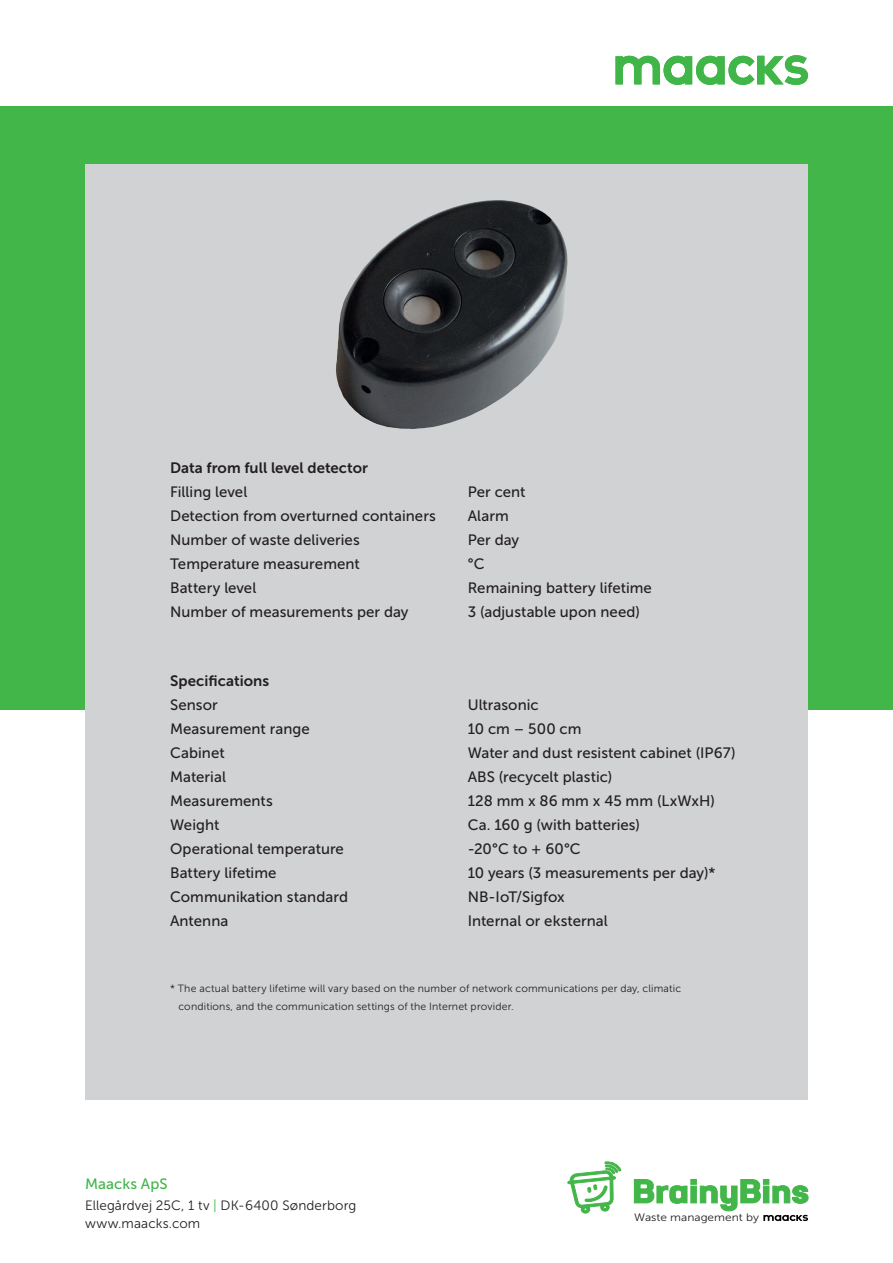
<style>
.page{position:relative;width:893px;height:1263px;background:#fff}
.page>*{position:absolute;margin:0;border:0;box-sizing:border-box;transform-origin:0 0}
.Body{font:15px "Museo Sans 500";letter-spacing:.005em;color:#231f20}
.Specifications_body{font:15px "Museo Sans 500";letter-spacing:.005em;color:#231f20}
.Specifications_headl{font:15px "Museo Sans 700";color:#231f20}
.Body_headline{font:15px "Museo Sans 700";letter-spacing:.005em;color:#231f20}
.Body-2{font:15px "Museo Sans 500";letter-spacing:.005em;color:#42b649}
.Body-3{font:13.5px "Museo Sans 300";letter-spacing:.01em;color:#231f20}
.t1{font:10.8px "Museo Sans 300";color:#231f20;scale:1.11 1}
.Body-4{font:10.5px/18px "Museo Sans 300";letter-spacing:.015em;color:#231f20}
.s1{color:#42b649}
</style>
<div class="page">
<div style="left:0;top:106px;width:893px;height:603px;background:#42b649"></div>
<svg style="left:615px;top:55px;width:193px;height:30px"></svg>
<div style="left:85px;top:164px;width:723px;height:936px;background:#d1d2d4"></div>
<svg style="left:568px;top:1162px;width:53px;height:51px"></svg>
<svg style="left:634px;top:1179px;width:174px;height:42px"></svg>
<img style="left:336px;top:200px;width:232px;height:229px">
<p class="Specifications_headl" style="left:170px;top:460px;width:199px">Data from full level detector</p>
<p class="Specifications_body" style="left:170px;top:484px;width:79px">Filling level</p>
<p class="Specifications_body" style="left:468px;top:484px;width:59px">Per cent</p>
<p class="Specifications_body" style="left:170px;top:508px;width:267px">Detection from overturned containers</p>
<p class="Specifications_body" style="left:468px;top:508px;width:42px">Alarm</p>
<p class="Specifications_body" style="left:170px;top:532px;width:191px">Number of waste deliveries</p>
<p class="Specifications_body" style="left:468px;top:532px;width:53px">Per day</p>
<p class="Specifications_body" style="left:170px;top:556px;width:191px">Temperature measurement</p>
<p class="Specifications_body" style="left:468px;top:556px;width:18px">°C</p>
<p class="Specifications_body" style="left:170px;top:580px;width:88px">Battery level</p>
<p class="Specifications_body" style="left:468px;top:580px;width:186px">Remaining battery lifetime</p>
<p class="Specifications_body" style="left:170px;top:604px;width:240px">Number of measurements per day</p>
<p class="Specifications_body" style="left:468px;top:604px;width:174px">3 (adjustable upon need)</p>
<p class="Body_headline" style="left:170px;top:673px;width:101px">Specifications</p>
<p class="Body" style="left:170px;top:697px;width:49px">Sensor</p>
<p class="Body" style="left:468px;top:697px;width:73px">Ultrasonic</p>
<p class="Body" style="left:170px;top:721px;width:141px">Measurement range</p>
<p class="Body" style="left:468px;top:721px;width:115px">10 cm – 500 cm</p>
<p class="Body" style="left:170px;top:745px;width:56px">Cabinet</p>
<p class="Body" style="left:468px;top:745px;width:269px">Water and dust resistent cabinet (IP67)</p>
<p class="Body" style="left:170px;top:769px;width:57px">Material</p>
<p class="Body" style="left:468px;top:769px;width:146px">ABS (recycelt plastic)</p>
<p class="Body" style="left:170px;top:793px;width:104px">Measurements</p>
<p class="Body" style="left:468px;top:793px;width:249px">128 mm x 86 mm x 45 mm (LxWxH)</p>
<p class="Body" style="left:170px;top:817px;width:51px">Weight</p>
<p class="Body" style="left:468px;top:817px;width:174px">Ca. 160 g (with batteries)</p>
<p class="Body" style="left:170px;top:841px;width:175px">Operational temperature</p>
<p class="Body" style="left:468px;top:841px;width:115px">-20°C to + 60°C</p>
<p class="Body" style="left:170px;top:865px;width:108px">Battery lifetime</p>
<p class="Body" style="left:468px;top:865px;width:249px">10 years (3 measurements per day)*</p>
<p class="Body" style="left:170px;top:889px;width:180px">Communikation standard</p>
<p class="Body" style="left:468px;top:889px;width:99px">NB-IoT/Sigfox</p>
<p class="Body" style="left:170px;top:913px;width:60px">Antenna</p>
<p class="Body" style="left:468px;top:913px;width:142px">Internal or eksternal</p>
<p class="Body-4" style="left:179px;top:980px;width:504px;text-indent:-8px">* The actual battery lifetime will vary based on the number of network communications per day, climatic conditions, and the communication settings of the Internet provider.</p>
<p class="Body-2" style="left:85px;top:1176px;width:84px">Maacks ApS</p>
<p class="Body-3" style="left:85px;top:1198px;width:273px">Ellegårdvej 25C, 1 tv <span class="s1">|</span> DK-6400 Sønderborg</p>
<p class="Body-3" style="left:85px;top:1216px;width:117px">www.maacks.com</p>
<p class="t1" style="left:634px;top:1211px;width:114px">Waste management by</p>
</div>
